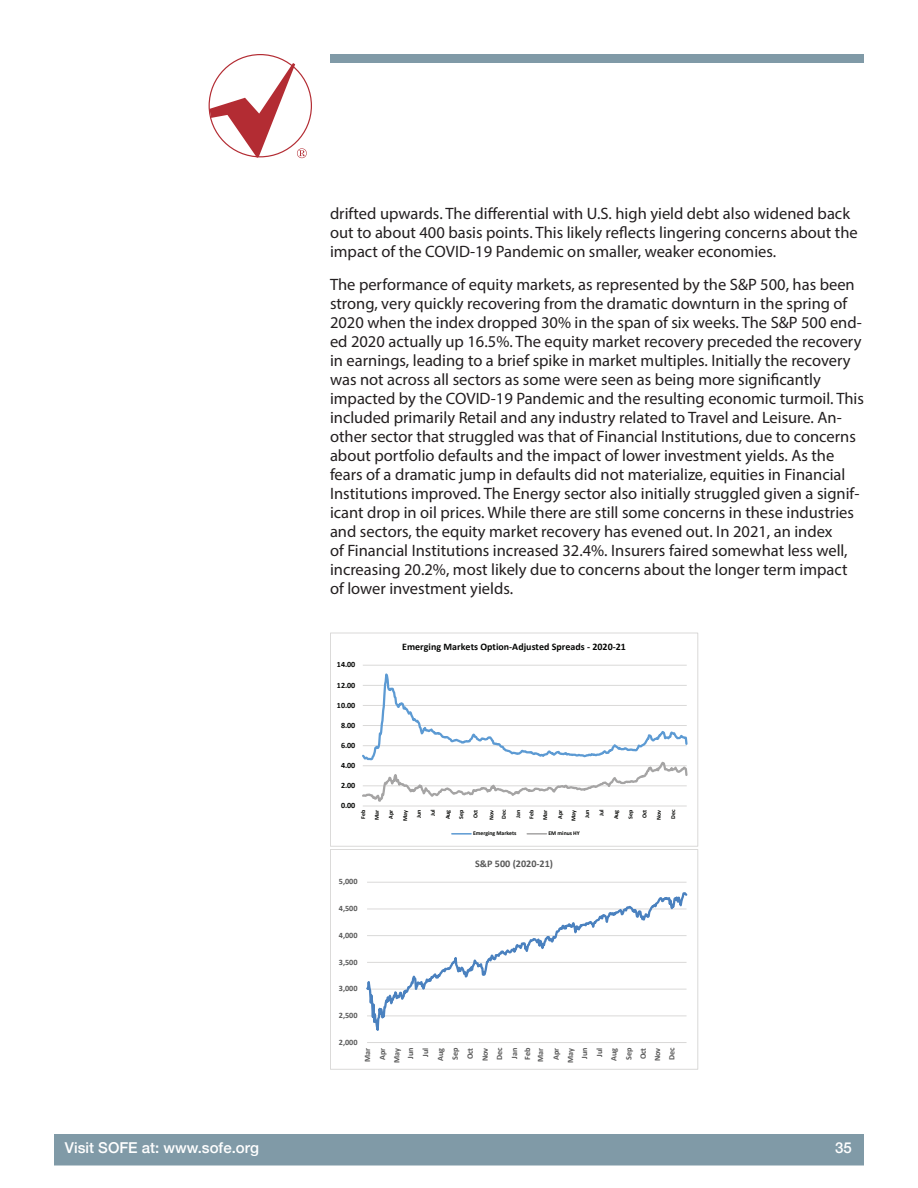
<style>
.page{position:relative;width:918px;height:1188px;background:#fff}
.page>*{position:absolute;margin:0;border:0;box-sizing:border-box;transform-origin:0 0}
.t1{font:16.5px/18.9px "Myriad Pro";color:#231f20}
.t2{font:500 15px "Helvetica Neue";color:#fff}
.t3{font:700 10.2px "Calibri";color:#595959}
.t4{font:700 9.9px "Calibri";color:#040503}
.t5{font:700 8.25px/14.9px "Calibri";color:#595959;text-align:center}
.t6{font:700 8.1px "Calibri";color:#040503}
.t7{font:700 6px/12.3px "Calibri";color:#040503}
.t8{font:700 5.7px "Calibri";letter-spacing:-.005em;color:#040503}
</style>
<div class="page">
<div style="left:54px;top:1134px;width:810px;height:32px;background:#809aa7"></div>
<div style="left:330px;top:54px;width:534px;height:9px;background:#809aa7"></div>
<svg style="left:209px;top:63px;width:98px;height:95px"></svg>
<hr style="left:363px;top:665px;width:324px;height:1px;background:#dad9d8">
<hr style="left:363px;top:806px;width:324px;height:1px;background:#dad9d8">
<svg style="left:363px;top:673px;width:324px;height:129px"></svg>
<svg style="left:452px;top:833px;width:19px;height:2px"></svg>
<svg style="left:527px;top:833px;width:19px;height:2px"></svg>
<div style="left:330px;top:633px;width:368px;height:214px;border:1px solid #dad9d8"></div>
<hr style="left:367px;top:882px;width:320px;height:1px;background:#dad9d8">
<svg style="left:367px;top:892px;width:320px;height:151px"></svg>
<div style="left:330px;top:849px;width:368px;height:221px;border:1px solid #dad9d8"></div>
<p class="t1" style="left:330px;top:203px;width:529px">drifted upwards. The differential with U.S. high yield debt also widened back out to about 400 basis points. This likely reflects lingering concerns about the impact of the COVID-19 Pandemic on smaller, weaker economies.</p>
<p class="t1" style="left:330px;top:275px;width:536px">The performance of equity markets, as represented by the S&amp;P 500, has been strong, very quickly recovering from the dramatic downturn in the spring of 2020 when the index dropped 30% in the span of six weeks. The S&amp;P 500 end&shy;ed 2020 actually up 16.5%. The equity market recovery preceded the recovery in earnings, leading to a brief spike in market multiples. Initially the recovery was not across all sectors as some were seen as being more significantly impacted by the COVID-19 Pandemic and the resulting economic turmoil. This included primarily Retail and any industry related to Travel and Leisure. An&shy;other sector that struggled was that of Financial Institutions, due to concerns about portfolio defaults and the impact of lower investment yields. As the fears of a dramatic jump in defaults did not materialize, equities in Financial Institutions improved. The Energy sector also initially struggled given a signif&shy;icant drop in oil prices. While there are still some concerns in these industries and sectors, the equity market recovery has evened out. In 2021, an index<br>of Financial Institutions increased 32.4%. Insurers faired somewhat less well, increasing 20.2%, most likely due to concerns about the longer term impact of lower investment yields.</p>
<p class="t6" style="left:337px;top:660px;width:20px">14.00</p>
<p class="t6" style="left:337px;top:680px;width:20px">12.00</p>
<p class="t6" style="left:337px;top:700px;width:20px">10.00</p>
<p class="t6" style="left:341px;top:720px;width:16px">8.00</p>
<p class="t6" style="left:341px;top:740px;width:16px">6.00</p>
<p class="t6" style="left:341px;top:760px;width:16px">4.00</p>
<p class="t6" style="left:341px;top:780px;width:16px">2.00</p>
<p class="t4" style="left:402px;top:641px;width:225px">Emerging Markets Option-Adjusted Spreads - 2020-21</p>
<p class="t6" style="left:341px;top:800px;width:16px">0.00</p>
<p class="t7" style="left:357px;top:819px;width:10px;rotate:-90deg">Feb</p>
<p class="t7" style="left:370px;top:820px;width:12px;rotate:-90deg">Mar</p>
<p class="t7" style="left:385px;top:819px;width:10px;rotate:-90deg">Apr</p>
<p class="t7" style="left:399px;top:821px;width:13px;rotate:-90deg">May</p>
<p class="t7" style="left:412px;top:818px;width:10px;rotate:-90deg">Jun</p>
<p class="t7" style="left:426px;top:816px;width:8px;rotate:-90deg">Jul</p>
<p class="t7" style="left:441px;top:819px;width:11px;rotate:-90deg">Aug</p>
<p class="t7" style="left:455px;top:819px;width:11px;rotate:-90deg">Sep</p>
<p class="t7" style="left:469px;top:818px;width:10px;rotate:-90deg">Oct</p>
<p class="t7" style="left:485px;top:820px;width:12px;rotate:-90deg">Nov<br>Dec</p>
<p class="t7" style="left:512px;top:818px;width:10px;rotate:-90deg">Jan</p>
<p class="t7" style="left:525px;top:819px;width:10px;rotate:-90deg">Feb</p>
<p class="t7" style="left:539px;top:820px;width:12px;rotate:-90deg">Mar</p>
<p class="t7" style="left:554px;top:819px;width:10px;rotate:-90deg">Apr</p>
<p class="t7" style="left:567px;top:821px;width:13px;rotate:-90deg">May</p>
<p class="t7" style="left:581px;top:818px;width:10px;rotate:-90deg">Jun</p>
<p class="t7" style="left:595px;top:816px;width:8px;rotate:-90deg">Jul</p>
<p class="t7" style="left:610px;top:819px;width:11px;rotate:-90deg">Aug</p>
<p class="t7" style="left:624px;top:819px;width:11px;rotate:-90deg">Sep</p>
<p class="t7" style="left:638px;top:818px;width:10px;rotate:-90deg">Oct</p>
<p class="t7" style="left:652px;top:820px;width:12px;rotate:-90deg">Nov</p>
<p class="t7" style="left:667px;top:819px;width:11px;rotate:-90deg">Dec</p>
<p class="t8" style="left:473px;top:830px;width:45px">Emerging Markets</p>
<p class="t8" style="left:549px;top:830px;width:33px">EM minus HY</p>
<p class="t5" style="left:339px;top:874px;width:20px">5,000</p>
<p class="t5" style="left:339px;top:901px;width:20px">4,500</p>
<p class="t5" style="left:339px;top:927px;width:20px">4,000</p>
<p class="t5" style="left:339px;top:954px;width:20px">3,500</p>
<p class="t5" style="left:339px;top:981px;width:20px">3,000</p>
<p class="t5" style="left:339px;top:1008px;width:20px">2,500</p>
<p class="t3" style="left:475px;top:857px;width:79px">S&amp;P 500 (2020-21)</p>
<p class="t5" style="left:339px;top:1034px;width:20px">2,000</p>
<p class="t5" style="left:360px;top:1063px;width:17px;line-height:14.4px;rotate:-90deg">Mar<br>Apr<br>May<br>Jun</p>
<p class="t5" style="left:418px;top:1061px;width:15px;rotate:-90deg">Jul<br>Aug<br>Sep<br>Oct<br>Nov<br>Dec<br>Jan</p>
<p class="t5" style="left:521px;top:1062px;width:16px;line-height:13px;text-align:left;rotate:-90deg">Feb<br>Mar</p>
<p class="t5" style="left:549px;top:1063px;width:17px;line-height:14.1px;rotate:-90deg">Apr<br>May<br>Jun</p>
<p class="t5" style="left:592px;top:1061px;width:15px;rotate:-90deg">Jul<br>Aug<br>Sep<br>Oct<br>Nov<br>Dec</p>
<p class="t2" style="left:65px;top:1135px;width:196px">Visit SOFE at: www.sofe.org</p>
<p class="t2" style="left:835px;top:1135px;width:18px">35</p>
</div>
